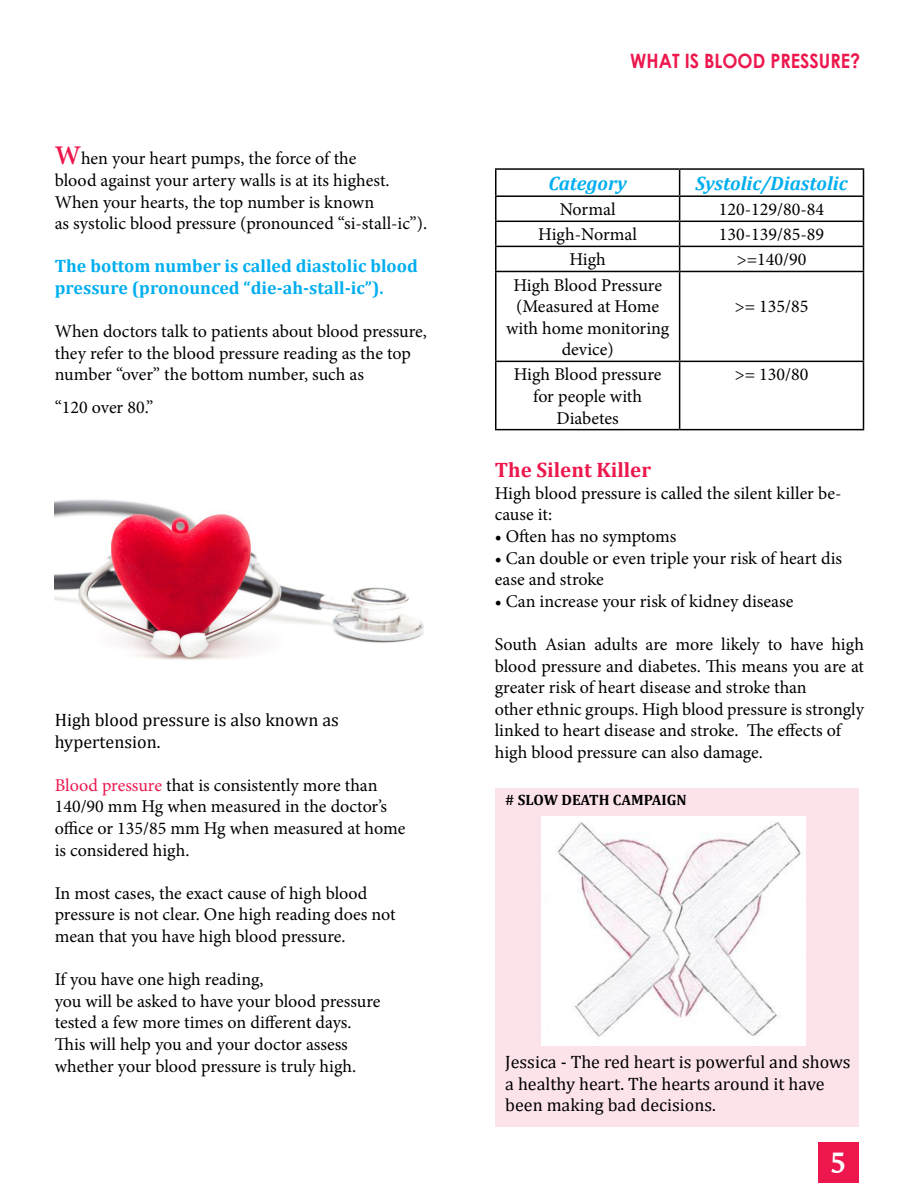
<style>
.page{position:relative;width:918px;height:1188px;background:#fff}
.page>*{position:absolute;margin:0;border:0;box-sizing:border-box;transform-origin:0 0}
.t1{font:45px "Mool Boran";color:#fff}
.t2{font:700 21px "Cambria";color:#ed174d}
.t3{font:700 19.8px "Century Gothic";color:#ed174d;scale:.91 1}
.t4{font:italic 700 19.5px "Cambria";color:#00aeef}
.t5{font:18px/21.6px "Minion Pro";letter-spacing:-.005em;color:#000}
.t6{font:18px/21.6px "Cambria";color:#000}
.t7{font:700 18px/21.6px "Cambria";color:#00aeef}
.t8{font:700 15px "Cambria";color:#000}
.s1{font-weight:600;font-size:27px;color:#ed174d}
.s2{color:#ed174d}
</style>
<div class="page">
<div style="left:818px;top:1142px;width:41px;height:41px;background:#ed174d"></div>
<img style="left:55px;top:499px;width:369px;height:161px">
<hr style="left:495px;top:168px;width:185px;height:2px;background:#000">
<hr style="left:680px;top:168px;width:184px;height:2px;background:#000">
<hr style="left:495px;top:195px;width:185px;height:2px;background:#000">
<hr style="left:680px;top:195px;width:184px;height:2px;background:#000">
<hr style="left:495px;top:221px;width:185px;height:1px;background:#000">
<hr style="left:680px;top:221px;width:184px;height:1px;background:#000">
<hr style="left:495px;top:246px;width:185px;height:1px;background:#000">
<svg style="left:495px;top:170px;width:1px;height:101px"></svg>
<hr style="left:680px;top:246px;width:184px;height:1px;background:#000">
<svg style="left:679px;top:170px;width:1px;height:101px"></svg>
<svg style="left:863px;top:170px;width:1px;height:101px"></svg>
<hr style="left:495px;top:271px;width:185px;height:1px;background:#000">
<hr style="left:495px;top:272px;width:1px;height:89px;background:#000">
<hr style="left:680px;top:271px;width:184px;height:1px;background:#000">
<hr style="left:679px;top:272px;width:1px;height:89px;background:#000">
<hr style="left:863px;top:272px;width:1px;height:89px;background:#000">
<hr style="left:495px;top:361px;width:185px;height:1px;background:#000">
<hr style="left:495px;top:362px;width:1px;height:67px;background:#000">
<hr style="left:680px;top:361px;width:184px;height:1px;background:#000">
<hr style="left:679px;top:362px;width:1px;height:67px;background:#000">
<hr style="left:863px;top:362px;width:1px;height:67px;background:#000">
<hr style="left:495px;top:429px;width:185px;height:1px;background:#000">
<hr style="left:680px;top:429px;width:184px;height:1px;background:#000">
<div style="left:495px;top:788px;width:364px;height:339px;background:#fce3ea"></div>
<img style="left:542px;top:816px;width:263px;height:229px">
<p class="t5" style="left:55px;top:148px;width:374px"><span class="s1">W</span>hen your heart pumps, the force of the<br>blood against your artery walls is at its highest.<br>When your hearts, the top number is known<br>as systolic blood pressure (pronounced “si-stall-ic”).</p>
<p class="t7" style="left:55px;top:255px;width:365px">The bottom number is called diastolic blood pressure (pronounced “die-ah-stall-ic”).</p>
<p class="t5" style="left:55px;top:321px;width:374px">When doctors talk to patients about blood pressure, they refer to the blood pressure reading as the top number “over” the bottom number, such as</p>
<p class="t5" style="left:55px;top:396px;width:100px">“120 over 80.”</p>
<p class="t6" style="left:55px;top:709px;width:286px">High blood pressure is also known as hypertension.</p>
<p class="t5" style="left:55px;top:774px;width:352px"><span class="s2">Blood pressure</span> that is consistently more than 140/90 mm Hg when measured in the doctor’s office or 135/85 mm Hg when measured at home is considered high.</p>
<p class="t5" style="left:55px;top:882px;width:342px">In most cases, the exact cause of high blood pressure is not clear. One high reading does not mean that you have high blood pressure.</p>
<p class="t5" style="left:55px;top:969px;width:327px">If you have one high reading,<br>you will be asked to have your blood pressure tested a few more times on different days.<br>This will help you and your doctor assess whether your blood pressure is truly high.</p>
<p class="t3" style="left:630px;top:46px;width:31px">WHAT</p>
<p class="t3" style="left:685px;top:46px;width:195px">IS BLOOD PRESSURE?</p>
<p class="t4" style="left:548px;top:170px;width:80px">Category</p>
<p class="t4" style="left:696px;top:170px;width:153px">Systolic/Diastolic</p>
<p class="t5" style="left:560px;top:199px;width:57px">Normal</p>
<p class="t5" style="left:719px;top:199px;width:107px">120-129/80-84</p>
<p class="t5" style="left:538px;top:224px;width:100px">High-Normal</p>
<p class="t5" style="left:719px;top:224px;width:107px">130-139/85-89</p>
<p class="t5" style="left:569px;top:249px;width:38px">High</p>
<p class="t5" style="left:737px;top:249px;width:71px">&gt;=140/90</p>
<p class="t5" style="left:506px;top:274px;width:165px;text-align:center">High Blood Pressure (Measured at Home with home monitoring device)</p>
<p class="t5" style="left:735px;top:296px;width:75px">&gt;= 135/85</p>
<p class="t5" style="left:514px;top:364px;width:149px;text-align:center">High Blood pressure for people with<br>Diabetes</p>
<p class="t5" style="left:735px;top:364px;width:75px">&gt;= 130/80</p>
<p class="t2" style="left:495px;top:455px;width:158px">The Silent Killer</p>
<p class="t5" style="left:495px;top:482px;width:348px">High blood pressure is called the silent killer be&shy;cause it:</p>
<p class="t5" style="left:495px;top:525px;width:183px">• Often has no symptoms</p>
<p class="t5" style="left:495px;top:547px;width:349px">• Can double or even triple your risk of heart dis ease and stroke</p>
<p class="t5" style="left:495px;top:590px;width:300px">• Can increase your risk of kidney disease</p>
<p class="t5" style="left:495px;top:633px;width:371px">South Asian adults are more likely to have high blood pressure and diabetes. This means you are at greater risk of heart disease and stroke than<br>other ethnic groups. High blood pressure is strongly linked to heart disease and stroke. The effects of high blood pressure can also damage.</p>
<p class="t8" style="left:505px;top:789px;width:183px"># SLOW DEATH CAMPAIGN</p>
<p class="t6" style="left:505px;top:1051px;width:347px">Jessica - The red heart is powerful and shows a healthy heart. The hearts around it have been making bad decisions.</p>
<h1 class="t1" style="left:831px;top:1131px;width:17px">5</h1>
</div>
